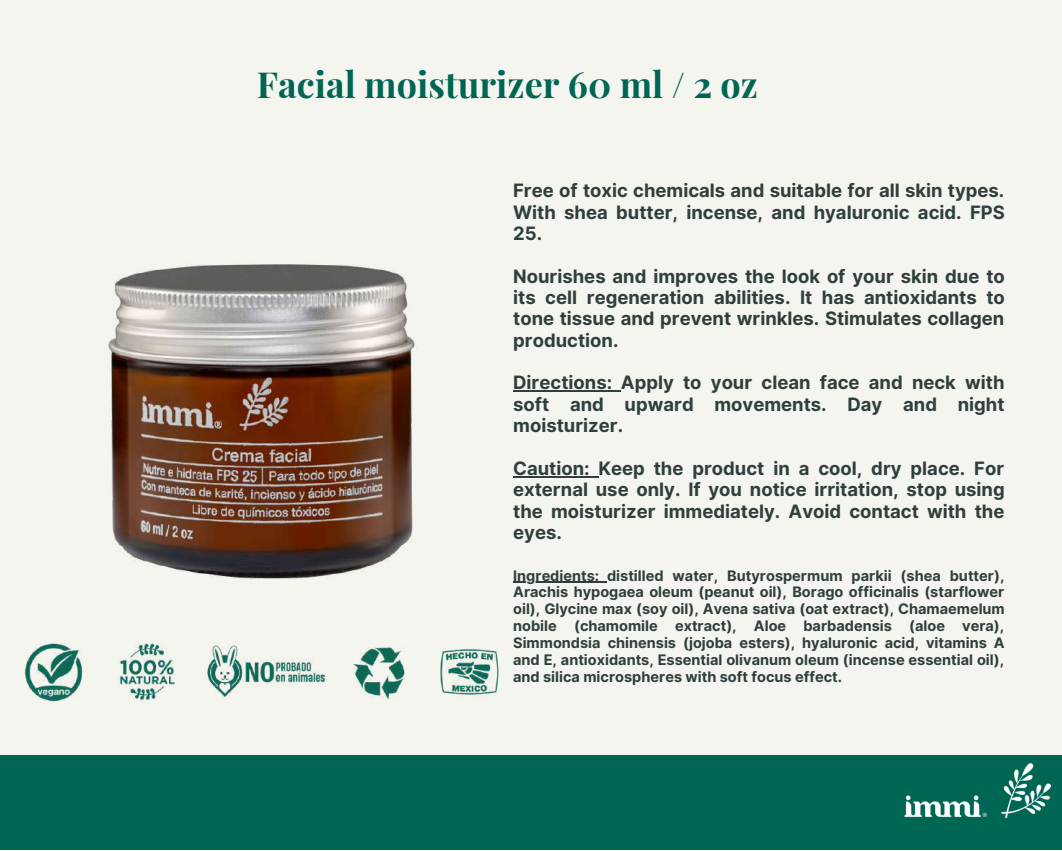
<style>
.page{position:relative;width:1062px;height:851px;background:#fff}
.page>*{position:absolute;margin:0;border:0;box-sizing:border-box;transform-origin:0 0}
.t1{font:700 36px "Playfair Display";color:#006654}
.t2{font:700 18.45px/21.3px "Inter";color:#303f3c;text-align:justify}
.t3{font:700 14.55px/16.8px "Inter";color:#303f3c;text-align:justify}
</style>
<div class="page">
<div style="left:0;top:0;width:1062px;height:850px;background:#f5f5ef"></div>
<img style="left:24px;top:642px;width:475px;height:60px">
<hr style="left:513px;top:390px;width:108px;height:1px;background:#303f3c">
<hr style="left:513px;top:476px;width:85px;height:1px;background:#303f3c">
<hr style="left:513px;top:581px;width:94px;height:2px;background:#303f3c">
<img style="left:108px;top:264px;width:307px;height:315px">
<div style="left:0;top:755px;width:1062px;height:94px;background:#006654"></div>
<img style="left:883px;top:763px;width:179px;height:87px">
<h1 class="t1" style="left:257px;top:59px;width:503px">Facial moisturizer 60 ml / 2 oz</h1>
<p class="t2" style="left:513px;top:180px;width:493px">Free of toxic chemicals and suitable for all skin types.<br>With shea butter, incense, and hyaluronic acid. FPS 25.</p>
<p class="t2" style="left:513px;top:265px;width:493px">Nourishes and improves the look of your skin due to its cell regeneration abilities. It has antioxidants to tone tissue and prevent wrinkles. Stimulates collagen production.</p>
<p class="t2" style="left:513px;top:372px;width:493px">Directions: Apply to your clean face and neck with soft and upward movements. Day and night moisturizer.</p>
<p class="t2" style="left:513px;top:457px;width:493px">Caution: Keep the product in a cool, dry place. For external use only. If you notice irritation, stop using the moisturizer immediately. Avoid contact with the eyes.</p>
<p class="t3" style="left:513px;top:567px;width:493px">Ingredients: distilled water, Butyrospermum parkii (shea butter), Arachis hypogaea oleum (peanut oil), Borago officinalis (starflower oil), Glycine max (soy oil), Avena sativa (oat extract), Chamaemelum nobile (chamomile extract), Aloe barbadensis (aloe vera), Simmondsia chinensis (jojoba esters), hyaluronic acid, vitamins A and E, antioxidants, Essential olivanum oleum (incense essential oil), and silica microspheres with soft focus effect.</p>
</div>
